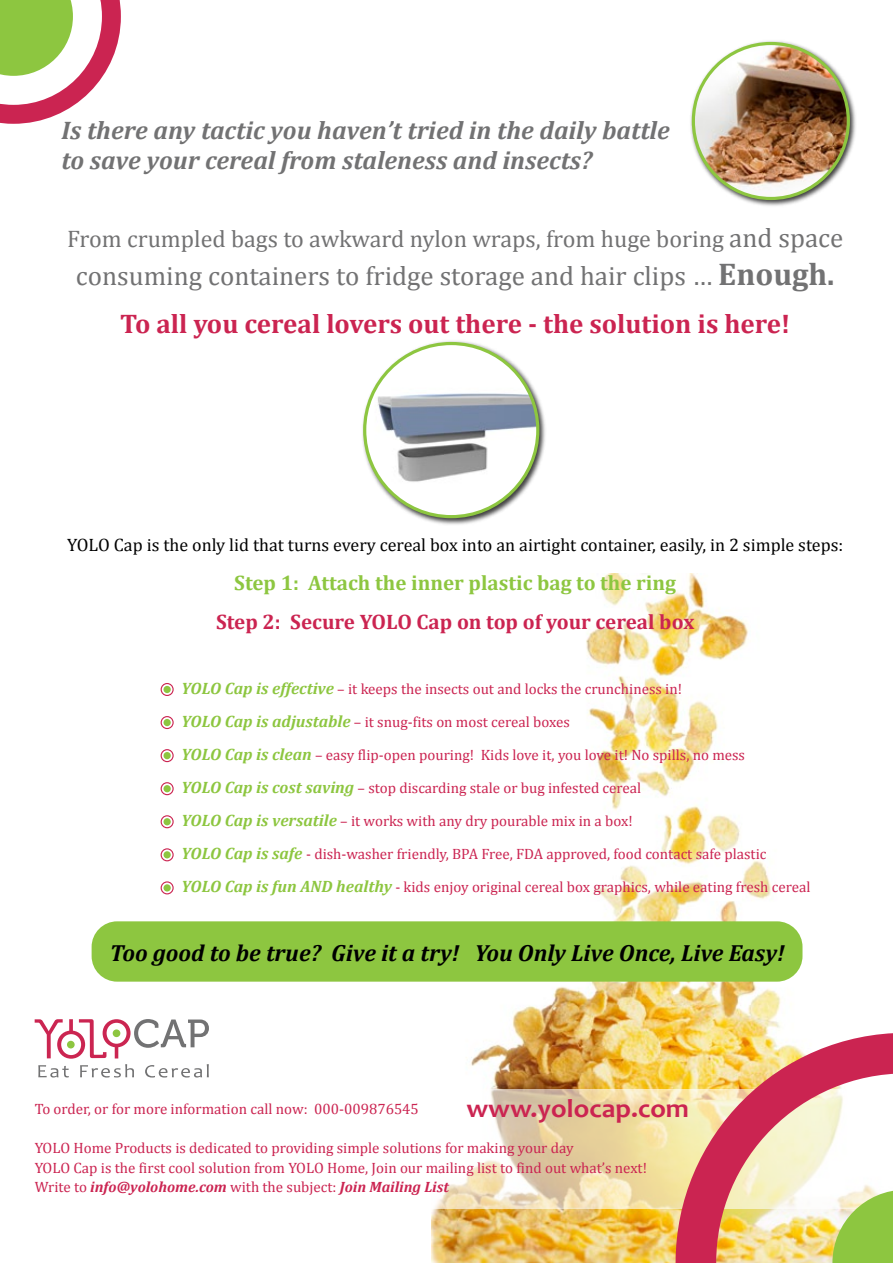
<style>
.page{position:relative;width:893px;height:1263px;background:#fff}
.page>*{position:absolute;margin:0;border:0;box-sizing:border-box;transform-origin:0 0}
.t1{font:27px/47.4px "Cambria";color:#727273;text-align:center}
.t2{font:700 26.1px "Candara";color:#cb2451;scale:1.06 1}
.t3{font:italic 700 25.5px/30.6px "Cambria";color:#727273}
.t4{font:24px "Cambria";color:#727273}
.t5{font:italic 700 23.4px "Cambria";color:#000}
.t6{font:700 21px "Cambria";color:#8dc640}
.t7{font:700 21px "Cambria";color:#cb2451}
.t8{font:18px "Cambria";color:#000}
.t9{font:15px/19.5px "Cambria";color:#cb2451}
.s1{font-size:27px}
.s2{font-weight:700;font-size:31.5px}
.s3{font-weight:700;color:#cb2451}
.s4{font-weight:700;font-style:italic;font-size:16.5px;color:#8dc640}
.s5{font-weight:700;font-style:italic}
</style>
<div class="page">
<img style="left:690px;top:41px;width:166px;height:165px">
<img style="left:693px;top:44px;width:155px;height:154px;border-radius:77px">
<div style="left:692px;top:42px;width:158px;height:158px;border:3px solid #8dc640;border-radius:50%"></div>
<img style="left:362px;top:341px;width:184px;height:184px">
<svg style="left:365px;top:343px;width:173px;height:174px"></svg>
<img style="left:365px;top:354px;width:173px;height:153px">
<img style="left:431px;top:574px;width:372px;height:689px">
<svg style="left:35px;top:1019px;width:174px;height:58px"></svg>
<svg style="left:431px;top:1089px;width:245px;height:119px"></svg>
<svg style="left:676px;top:1033px;width:217px;height:230px"></svg>
<svg style="left:832px;top:1190px;width:61px;height:73px;background:#a9d167"></svg>
<svg style="left:0;top:0;width:121px;height:124px"></svg>
<div style="left:92px;top:921px;width:710px;height:61px;background:#8dc640;border-radius:26px"></div>
<svg style="left:161px;top:683px;width:13px;height:13px"></svg>
<div style="left:164px;top:686px;width:7px;height:7px;background:#8dc640;border-radius:50%"></div>
<svg style="left:161px;top:716px;width:13px;height:13px"></svg>
<div style="left:164px;top:719px;width:7px;height:7px;background:#8dc640;border-radius:50%"></div>
<svg style="left:161px;top:749px;width:13px;height:13px"></svg>
<div style="left:164px;top:752px;width:7px;height:7px;background:#8dc640;border-radius:50%"></div>
<svg style="left:161px;top:782px;width:13px;height:13px"></svg>
<div style="left:164px;top:785px;width:7px;height:7px;background:#8dc640;border-radius:50%"></div>
<svg style="left:161px;top:815px;width:13px;height:13px"></svg>
<div style="left:164px;top:818px;width:7px;height:7px;background:#8dc640;border-radius:50%"></div>
<svg style="left:161px;top:848px;width:13px;height:13px"></svg>
<div style="left:164px;top:851px;width:7px;height:7px;background:#8dc640;border-radius:50%"></div>
<svg style="left:161px;top:881px;width:13px;height:13px"></svg>
<div style="left:164px;top:884px;width:7px;height:7px;background:#8dc640;border-radius:50%"></div>
<h3 class="t3" style="left:61px;top:114px;width:610px">Is there any tactic you haven’t tried in the daily battle to save your cereal from staleness and insects?</h3>
<h3 class="t4" style="left:67px;top:225px;width:778px">From crumpled bags to awkward nylon wraps, from huge boring <span class="s1">and space</span></h3>
<h1 class="t1" style="left:76px;top:252px;width:760px">consuming containers to fridge storage and hair clips … <span class="s2">Enough.<br></span><span class="s3">To all you cereal lovers out there - the solution is here!</span></h1>
<p class="t8" style="left:67px;top:534px;width:777px">YOLO Cap is the only lid that turns every cereal box into an airtight container, easily, in 2 simple steps:</p>
<h3 class="t6" style="left:234px;top:568px;width:443px">Step 1: Attach the inner plastic bag to the ring</h3>
<h3 class="t7" style="left:216px;top:607px;width:480px">Step 2: Secure YOLO Cap on top of your cereal box</h3>
<p class="t9" style="left:182px;top:679px;width:502px"><span class="s4">YOLO Cap is effective</span> – it keeps the insects out and locks the crunchiness in!</p>
<p class="t9" style="left:182px;top:712px;width:390px"><span class="s4">YOLO Cap is adjustable</span> – it snug-fits on most cereal boxes</p>
<p class="t9" style="left:182px;top:745px;width:565px"><span class="s4">YOLO Cap is clean</span> – easy flip-open pouring! Kids love it, you love it! No spills, no mess</p>
<p class="t9" style="left:182px;top:778px;width:461px"><span class="s4">YOLO Cap is cost saving</span> – stop discarding stale or bug infested cereal</p>
<p class="t9" style="left:182px;top:811px;width:453px"><span class="s4">YOLO Cap is versatile</span> – it works with any dry pourable mix in a box!</p>
<p class="t9" style="left:182px;top:838px;width:630px;line-height:33px"><span class="s4">YOLO Cap is safe</span> - dish-washer friendly, BPA Free, FDA approved, food contact safe plastic<br><span class="s4">YOLO Cap is fun AND healthy</span> - kids enjoy original cereal box graphics, while eating fresh cereal</p>
<h3 class="t5" style="left:110px;top:937px;width:676px">Too good to be true? Give it a try! You Only Live Once, Live Easy!</h3>
<h2 class="t2" style="left:466px;top:1092px;width:212px">www.yolocap.com</h2>
<p class="t9" style="left:35px;top:1099px;width:386px">To order, or for more information call now: 000-009876545</p>
<p class="t9" style="left:35px;top:1138px;width:614px">YOLO Home Products is dedicated to providing simple solutions for making your day<br>YOLO Cap is the first cool solution from YOLO Home, Join our mailing list to find out what’s next!<br>Write to <span class="s5">info@yolohome.com</span> with the subject: <span class="s5">Join Mailing List</span></p>
</div>
